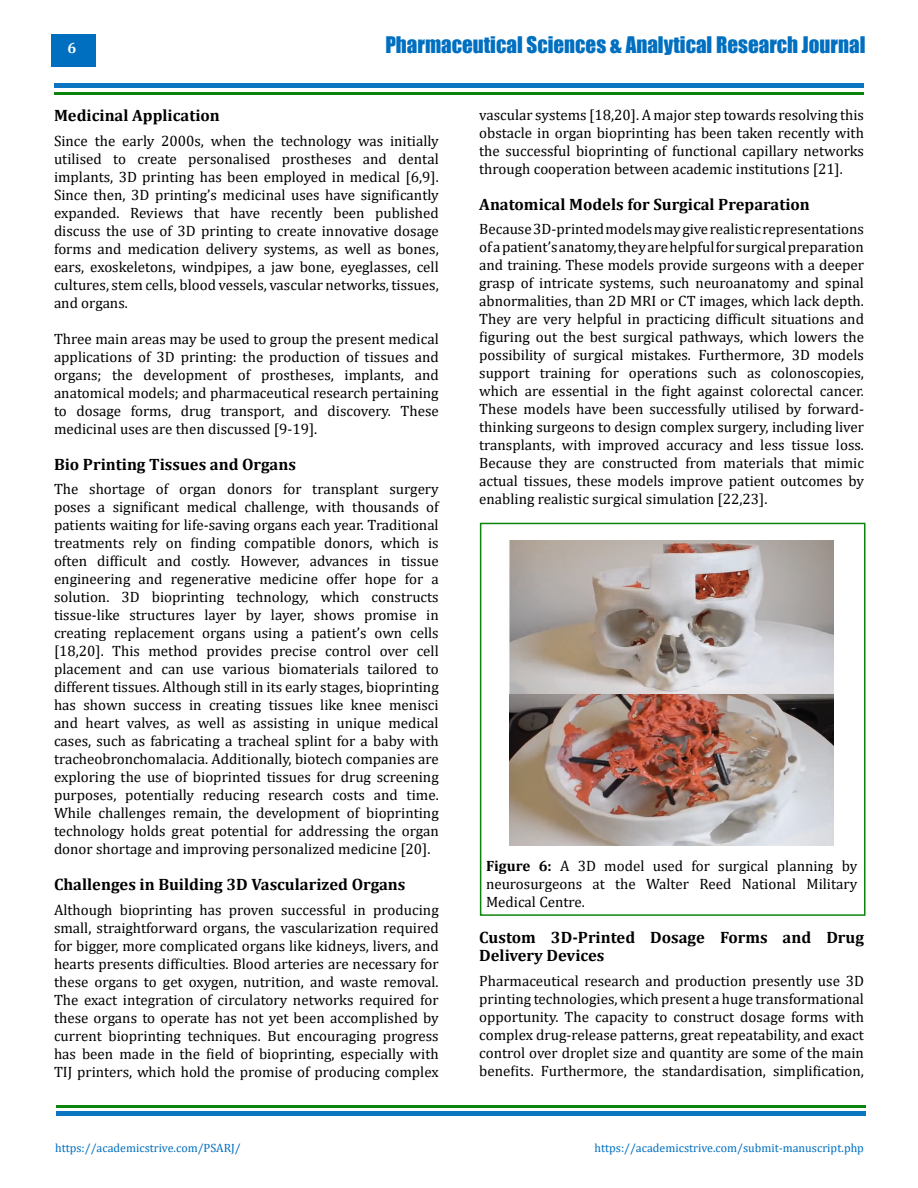
<style>
.page{position:relative;width:918px;height:1188px;background:#fff}
.page>*{position:absolute;margin:0;border:0;box-sizing:border-box;transform-origin:0 0}
.t1{font:21px "Impact";color:#006fc0}
.t2{font:700 16.5px/18px "Cambria";color:#000}
.t3{font:15px/18px "Cambria";color:#000;text-align:justify}
.t4{font:700 15px "Cambria";color:#fff}
.t5{font:12px "Cambria";color:#006fc0}
.s1{font-weight:700}
</style>
<div class="page">
<div style="left:51px;top:34px;width:45px;height:33px;background:#006fc0"></div>
<div style="left:54px;top:83px;width:810px;height:5px;background:#0b75c2"></div>
<div style="left:56px;top:1111px;width:810px;height:5px;background:#0b75c2"></div>
<hr style="left:54px;top:92px;width:810px;height:2px;background:#007f01">
<hr style="left:56px;top:1106px;width:810px;height:2px;background:#007f01">
<img style="left:510px;top:540px;width:324px;height:153px">
<img style="left:510px;top:695px;width:323px;height:150px">
<div style="left:480px;top:523px;width:386px;height:393px;border:2px solid #007f01"></div>
<p class="t4" style="left:68px;top:38px;width:10px">6</p>
<h1 class="t1" style="left:385px;top:28px;width:482px">Pharmaceutical Sciences &amp; Analytical Research Journal</h1>
<p class="t2" style="left:54px;top:106px;width:167px">Medicinal Application</p>
<p class="t3" style="left:54px;top:131px;width:386px">Since the early 2000s, when the technology was initially utilised to create personalised prostheses and dental implants, 3D printing has been employed in medical [6,9].<br>Since then, 3D printing’s medicinal uses have significantly expanded. Reviews that have recently been published discuss the use of 3D printing to create innovative dosage forms and medication delivery systems, as well as bones, ears, exoskeletons, windpipes, a jaw bone, eyeglasses, cell cultures, stem cells, blood vessels, vascular networks, tissues, and organs.</p>
<p class="t3" style="left:54px;top:329px;width:386px">Three main areas may be used to group the present medical applications of 3D printing: the production of tissues and organs; the development of prostheses, implants, and anatomical models; and pharmaceutical research pertaining to dosage forms, drug transport, and discovery. These medicinal uses are then discussed [9-19].</p>
<p class="t2" style="left:54px;top:454px;width:243px">Bio Printing Tissues and Organs</p>
<p class="t3" style="left:54px;top:480px;width:386px">The shortage of organ donors for transplant surgery poses a significant medical challenge, with thousands of patients waiting for life-saving organs each year. Traditional treatments rely on finding compatible donors, which is often difficult and costly. However, advances in tissue engineering and regenerative medicine offer hope for a solution. 3D bioprinting technology, which constructs tissue-like structures layer by layer, shows promise in creating replacement organs using a patient’s own cells [18,20]. This method provides precise control over cell placement and can use various biomaterials tailored to different tissues. Although still in its early stages, bioprinting has shown success in creating tissues like knee menisci and heart valves, as well as assisting in unique medical cases, such as fabricating a tracheal splint for a baby with tracheobronchomalacia. Additionally, biotech companies are exploring the use of bioprinted tissues for drug screening purposes, potentially reducing research costs and time.<br>While challenges remain, the development of bioprinting technology holds great potential for addressing the organ donor shortage and improving personalized medicine [20].</p>
<p class="t2" style="left:54px;top:875px;width:353px">Challenges in Building 3D Vascularized Organs</p>
<p class="t3" style="left:54px;top:901px;width:386px">Although bioprinting has proven successful in producing small, straightforward organs, the vascularization required for bigger, more complicated organs like kidneys, livers, and hearts presents difficulties. Blood arteries are necessary for these organs to get oxygen, nutrition, and waste removal.<br>The exact integration of circulatory networks required for these organs to operate has not yet been accomplished by current bioprinting techniques. But encouraging progress has been made in the field of bioprinting, especially with TIJ printers, which hold the promise of producing complex</p>
<p class="t3" style="left:479px;top:105px;width:386px">vascular systems [18,20]. A major step towards resolving this obstacle in organ bioprinting has been taken recently with the successful bioprinting of functional capillary networks through cooperation between academic institutions [21].</p>
<p class="t2" style="left:479px;top:194px;width:332px">Anatomical Models for Surgical Preparation</p>
<p class="t3" style="left:479px;top:220px;width:386px">Because 3D-printed models may give realistic representations of a patient’s anatomy, they are helpful for surgical preparation and training. These models provide surgeons with a deeper grasp of intricate systems, such neuroanatomy and spinal abnormalities, than 2D MRI or CT images, which lack depth.<br>They are very helpful in practicing difficult situations and figuring out the best surgical pathways, which lowers the possibility of surgical mistakes. Furthermore, 3D models support training for operations such as colonoscopies, which are essential in the fight against colorectal cancer.<br>These models have been successfully utilised by forward&shy;thinking surgeons to design complex surgery, including liver transplants, with improved accuracy and less tissue loss.<br>Because they are constructed from materials that mimic actual tissues, these models improve patient outcomes by enabling realistic surgical simulation [22,23].</p>
<p class="t3" style="left:486px;top:857px;width:373px"><span class="s1">Figure 6:</span> A 3D model used for surgical planning by neurosurgeons at the Walter Reed National Military Medical Centre.</p>
<p class="t2" style="left:479px;top:928px;width:386px">Custom 3D-Printed Dosage Forms and Drug<br>Delivery Devices</p>
<p class="t3" style="left:479px;top:972px;width:386px">Pharmaceutical research and production presently use 3D printing technologies, which present a huge transformational opportunity. The capacity to construct dosage forms with complex drug-release patterns, great repeatability, and exact control over droplet size and quantity are some of the main benefits. Furthermore, the standardisation, simplification,</p>
<p class="t5" style="left:55px;top:1141px;width:187px">https://academicstrive.com/PSARJ/</p>
<p class="t5" style="left:594px;top:1141px;width:271px">https://academicstrive.com/submit-manuscript.php</p>
</div>
